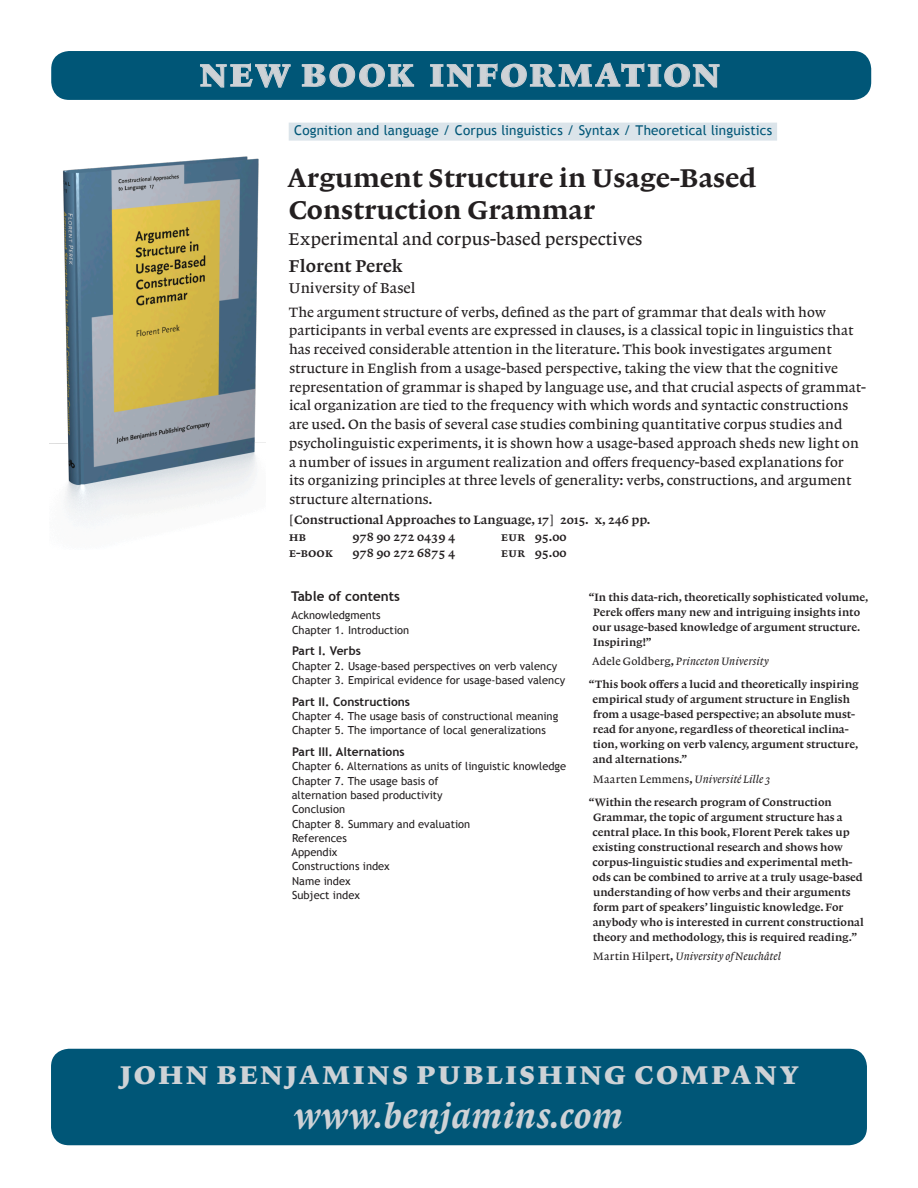
<style>
.page{position:relative;width:918px;height:1188px;background:#fff}
.page>*{position:absolute;margin:0;border:0;box-sizing:border-box;transform-origin:0 0}
.t1{font:36px "Lexicon No 1 Italic D";letter-spacing:.02em;color:#ced2d6}
.t2{font:33px "Lexicon No 1 Roman F";letter-spacing:.075em;color:#ced2d6}
.t3{font:27px/32.4px "Lexicon No 1 Roman D";color:#231f20}
.t4{font:27px "Lexicon No 1 Roman F";letter-spacing:.1em;color:#ced2d6}
.subtitle1{font:18px "Lexicon No 1 Roman A";color:#231f20}
.authors{font:18px "Lexicon No 1 Roman C";color:#231f20}
.affiliation{font:15px "Lexicon No 1 Roman A";color:#231f20}
.blurb{font:14.25px/18.8px "Lexicon No 1 Roman A";color:#231f20}
.subjects{font:13.5px "Trebuchet MS";letter-spacing:.01em;color:#005677}
.toc_heading{font:700 13.5px "Trebuchet MS";color:#231f20}
.series{font:12.75px "Lexicon No 1 Roman C";color:#231f20}
.editionworld{font:12.75px "Lexicon No 1 Roman C";color:#231f20}
.toc_section{font:700 12px "Trebuchet MS";color:#231f20}
.quote{font:11.25px/15px "Lexicon No 1 Roman C";color:#231f20}
.quotesource{font:11.25px "Lexicon No 1 Italic A";letter-spacing:.005em;color:#231f20}
.toc_title{font:11.1px/14.2px "Trebuchet MS";color:#231f20}
.s1{font-family:"Lexicon No 1 Roman A"}
.s2{font-family:"Lexicon No 1 Roman D"}
</style>
<div class="page">
<div style="left:51px;top:51px;width:820px;height:49px;background:#005677;border-radius:18px"></div>
<svg style="left:200px;top:63px;width:91px;height:25px"></svg>
<svg style="left:302px;top:63px;width:112px;height:25px"></svg>
<svg style="left:430px;top:62px;width:290px;height:26px"></svg>
<div style="left:51px;top:1049px;width:816px;height:96px;background:#005677;border-radius:18px"></div>
<div style="left:289px;top:123px;width:488px;height:18px;background:#dbe4ea"></div>
<img style="left:50px;top:156px;width:216px;height:370px">
<h2 class="t2" style="left:200px;top:57px;width:521px">NEW BOOK INFORMATION</h2>
<p class="subjects" style="left:294px;top:123px;width:480px">Cognition and language / Corpus linguistics / Syntax / Theoretical linguistics</p>
<p class="t3" style="left:288px;top:162px;width:470px">Argument Structure in Usage-Based<br>Construction Grammar</p>
<p class="subtitle1" style="left:289px;top:229px;width:355px">Experimental and corpus-based perspectives</p>
<p class="authors" style="left:289px;top:256px;width:115px">Florent Perek</p>
<p class="affiliation" style="left:289px;top:279px;width:128px">University of Basel</p>
<p class="blurb" style="left:289px;top:303px;width:578px">The argument structure of verbs, defined as the part of grammar that deals with how participants in verbal events are expressed in clauses, is a classical topic in linguistics that has received considerable attention in the literature. This book investigates argument structure in English from a usage-based perspective, taking the view that the cognitive representation of grammar is shaped by language use, and that crucial aspects of grammat&shy;ical organization are tied to the frequency with which words and syntactic constructions are used. On the basis of several case studies combining quantitative corpus studies and psycholinguistic experiments, it is shown how a usage-based approach sheds new light on a number of issues in argument realization and offers frequency-based explanations for<br>its organizing principles at three levels of generality: verbs, constructions, and argument structure alternations.</p>
<p class="series" style="left:289px;top:513px;width:363px">[Constructional Approaches to Language, 17] 2015. x, 246 pp.</p>
<p class="editionworld" style="left:289px;top:529px;width:18px">Hb</p>
<p class="editionworld" style="left:352px;top:529px;width:104px">978 90 272 0439 4</p>
<p class="editionworld" style="left:501px;top:529px;width:67px">EUR 95.00</p>
<p class="editionworld" style="left:289px;top:546px;width:45px">e-book</p>
<p class="editionworld" style="left:352px;top:546px;width:104px">978 90 272 6875 4</p>
<p class="editionworld" style="left:501px;top:546px;width:67px">EUR 95.00</p>
<p class="toc_heading" style="left:291px;top:588px;width:111px">Table of contents</p>
<p class="toc_title" style="left:292px;top:608px;width:91px">Acknowledgments</p>
<p class="toc_title" style="left:292px;top:623px;width:119px">Chapter 1. Introduction</p>
<p class="toc_section" style="left:292px;top:644px;width:70px">Part I. Verbs</p>
<p class="toc_title" style="left:292px;top:659px;width:267px">Chapter 2. Usage-based perspectives on verb valency</p>
<p class="toc_title" style="left:292px;top:673px;width:275px">Chapter 3. Empirical evidence for usage-based valency</p>
<p class="toc_section" style="left:292px;top:694px;width:119px">Part II. Constructions</p>
<p class="toc_title" style="left:292px;top:709px;width:268px">Chapter 4. The usage basis of constructional meaning</p>
<p class="toc_title" style="left:292px;top:723px;width:255px">Chapter 5. The importance of local generalizations</p>
<p class="toc_section" style="left:292px;top:744px;width:114px">Part III. Alternations</p>
<p class="toc_title" style="left:292px;top:760px;width:276px">Chapter 6. Alternations as units of linguistic knowledge</p>
<p class="toc_title" style="left:292px;top:774px;width:152px">Chapter 7. The usage basis of alternation based productivity</p>
<p class="toc_title" style="left:292px;top:802px;width:55px">Conclusion</p>
<p class="toc_title" style="left:292px;top:817px;width:180px">Chapter 8. Summary and evaluation</p>
<p class="toc_title" style="left:292px;top:831px;width:56px">References</p>
<p class="toc_title" style="left:292px;top:845px;width:47px">Appendix</p>
<p class="toc_title" style="left:292px;top:859px;width:99px">Constructions index</p>
<p class="toc_title" style="left:292px;top:874px;width:60px">Name index</p>
<p class="toc_title" style="left:292px;top:888px;width:69px">Subject index</p>
<p class="quote" style="left:593px;top:589px;width:277px;text-indent:-4px">“In this data-rich, theoretically sophisticated volume, Perek offers many new and intriguing insights into our usage-based knowledge of argument structure.<br>Inspiring!”</p>
<p class="quotesource" style="left:592px;top:655px;width:178px"><span class="s1">Adele Goldberg</span><span class="s2">,</span> Princeton University</p>
<p class="quote" style="left:593px;top:677px;width:268px;text-indent:-4px">“This book offers a lucid and theoretically inspiring empirical study of argument structure in English from a usage-based perspective; an absolute must&shy;read for anyone, regardless of theoretical inclina&shy;tion, working on verb valency, argument structure, and alternations.”</p>
<p class="quotesource" style="left:593px;top:772px;width:178px"><span class="s1">Maarten Lemmens</span><span class="s2">,</span> Université Lille 3</p>
<p class="quote" style="left:593px;top:795px;width:273px;text-indent:-4px">“Within the research program of Construction Grammar, the topic of argument structure has a central place. In this book, Florent Perek takes up existing constructional research and shows how corpus-linguistic studies and experimental meth&shy;ods can be combined to arrive at a truly usage-based understanding of how verbs and their arguments form part of speakers’ linguistic knowledge. For anybody who is interested in current constructional theory and methodology, this is required reading.”</p>
<p class="quotesource" style="left:593px;top:950px;width:189px"><span class="s1">Martin Hilpert</span><span class="s2">,</span> University of Neuchâtel</p>
<h3 class="t4" style="left:120px;top:1060px;width:680px">JOHN BENJAMINS PUBLISHING COMPANY</h3>
<h1 class="t1" style="left:294px;top:1096px;width:330px">www.benjamins.com</h1>
</div>
